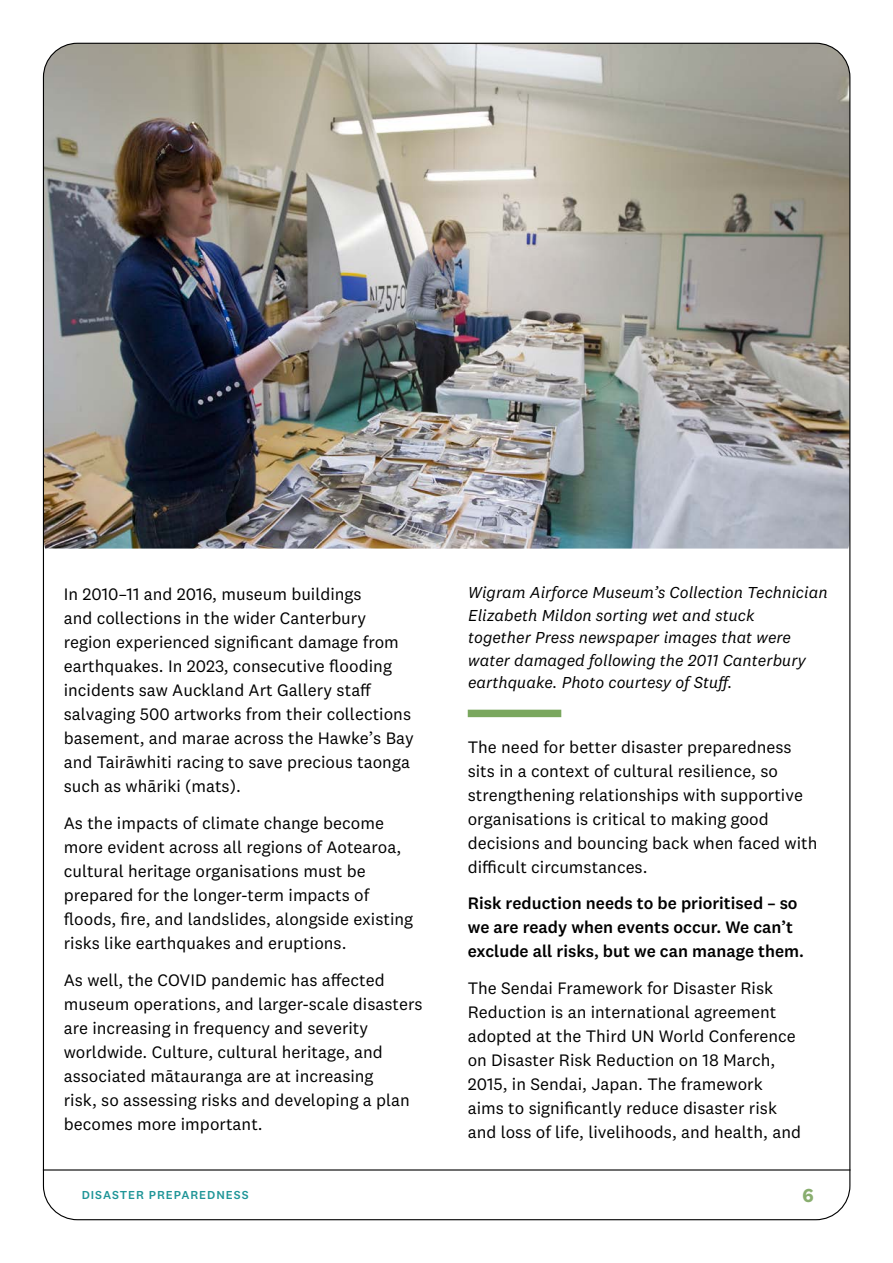
<style>
.page{position:relative;width:893px;height:1263px;background:#fff}
.page>*{position:absolute;margin:0;border:0;box-sizing:border-box;transform-origin:0 0}
.t1{font:700 19.5px "National 2";color:#89ae6f}
.t2{font:17.25px/24px "National 2";color:#000}
.t3{font:500 17.25px/24px "National 2";color:#000}
.t4{font:italic 16.5px/22.5px "National 2";color:#000}
.t5{font:500 12px "National 2";letter-spacing:.08em;color:#1e9597}
</style>
<div class="page">
<img style="left:43px;top:43px;width:807px;height:506px">
<div style="left:468px;top:710px;width:93px;height:7px;background:#7aa75e"></div>
<hr style="left:43px;top:1169px;width:807px;height:1px;background:#000">
<p class="t2" style="left:64px;top:582px;width:352px">In 2010–11 and 2016, museum buildings<br>and collections in the wider Canterbury region experienced significant damage from earthquakes. In 2023, consecutive flooding incidents saw Auckland Art Gallery staff salvaging 500 artworks from their collections basement, and marae across the Hawke’s Bay and Tairāwhiti racing to save precious taonga such as whāriki (mats).</p>
<p class="t2" style="left:64px;top:811px;width:351px">As the impacts of climate change become more evident across all regions of Aotearoa, cultural heritage organisations must be prepared for the longer-term impacts of floods, fire, and landslides, alongside existing risks like earthquakes and eruptions.</p>
<p class="t2" style="left:64px;top:968px;width:360px">As well, the COVID pandemic has affected museum operations, and larger-scale disasters are increasing in frequency and severity worldwide. Culture, cultural heritage, and associated mātauranga are at increasing<br>risk, so assessing risks and developing a plan becomes more important.</p>
<p class="t4" style="left:468px;top:581px;width:361px">Wigram Airforce Museum’s Collection Technician Elizabeth Mildon sorting wet and stuck<br>together Press newspaper images that were water damaged following the 2011 Canterbury earthquake. Photo courtesy of Stuff.</p>
<p class="t2" style="left:468px;top:735px;width:351px">The need for better disaster preparedness sits in a context of cultural resilience, so strengthening relationships with supportive organisations is critical to making good decisions and bouncing back when faced with difficult circumstances.</p>
<p class="t3" style="left:468px;top:891px;width:336px">Risk reduction needs to be prioritised – so we are ready when events occur. We can’t exclude all risks, but we can manage them.</p>
<p class="t2" style="left:468px;top:976px;width:335px">The Sendai Framework for Disaster Risk Reduction is an international agreement adopted at the Third UN World Conference on Disaster Risk Reduction on 18 March, 2015, in Sendai, Japan. The framework aims to significantly reduce disaster risk and loss of life, livelihoods, and health, and</p>
<p class="t5" style="left:82px;top:1188px;width:168px">DISASTER PREPAREDNESS</p>
<p class="t1" style="left:803px;top:1183px;width:13px">6</p>
</div>
